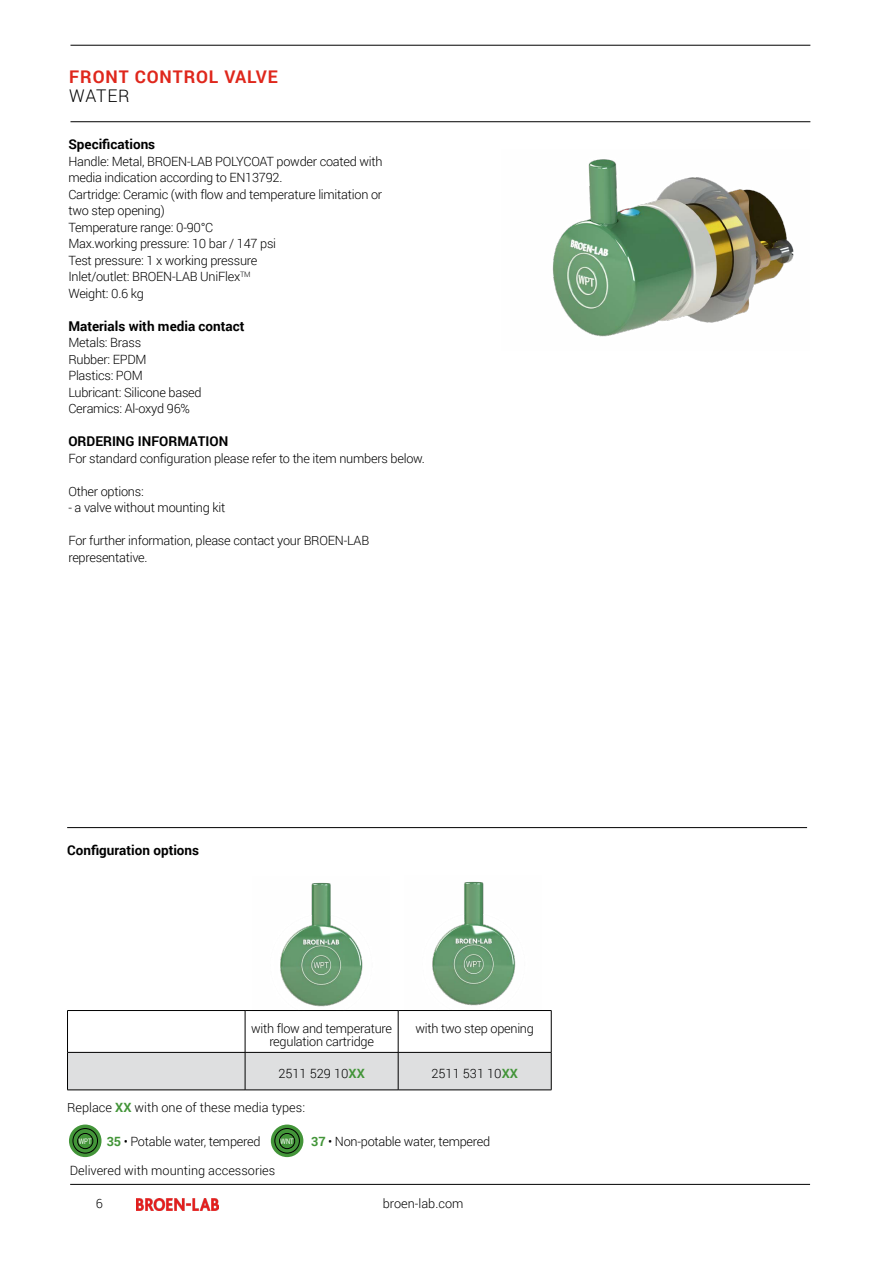
<style>
.page{position:relative;width:893px;height:1263px;background:#fff}
.page>*{position:absolute;margin:0;border:0;box-sizing:border-box;transform-origin:0 0}
.t1{font:700 17.4px "Roboto";letter-spacing:.05em;color:#df271c}
.t2{font:300 17.4px "Roboto";letter-spacing:.04em;color:#000}
.t3{font:700 13.5px "Roboto";color:#000}
.t4{font:300 12.75px/16.5px "Roboto";letter-spacing:-.02em;color:#000}
.t5{font:300 12.75px "Roboto";color:#000}
.t6{font:7.5px "Helvetica";color:#fff;scale:.77 1}
.s1{font-weight:700;color:#439539}
</style>
<div class="page">
<hr style="left:70px;top:121px;width:740px;height:1px;background:#000">
<hr style="left:70px;top:45px;width:740px;height:1px;background:#000">
<hr style="left:70px;top:1184px;width:740px;height:1px;background:#000">
<div style="left:68px;top:1052px;width:177px;height:38px;background:#dedfe0"></div>
<div style="left:246px;top:1053px;width:305px;height:37px;background:#dedfe0"></div>
<hr style="left:67px;top:1010px;width:178px;height:1px;background:#000">
<hr style="left:67px;top:1011px;width:1px;height:41px;background:#000">
<hr style="left:245px;top:1010px;width:153px;height:1px;background:#000">
<hr style="left:245px;top:1011px;width:1px;height:41px;background:#000">
<hr style="left:398px;top:1010px;width:153px;height:1px;background:#000">
<hr style="left:398px;top:1011px;width:1px;height:41px;background:#000">
<hr style="left:551px;top:1011px;width:1px;height:41px;background:#000">
<hr style="left:67px;top:1052px;width:178px;height:1px;background:#000">
<hr style="left:245px;top:1052px;width:153px;height:1px;background:#000">
<hr style="left:398px;top:1052px;width:153px;height:1px;background:#000">
<hr style="left:67px;top:1052px;width:1px;height:38px;background:#000">
<hr style="left:245px;top:1052px;width:1px;height:38px;background:#000">
<hr style="left:398px;top:1052px;width:1px;height:38px;background:#000">
<hr style="left:551px;top:1052px;width:1px;height:38px;background:#000">
<hr style="left:67px;top:1090px;width:178px;height:1px;background:#000">
<hr style="left:245px;top:1090px;width:153px;height:1px;background:#000">
<hr style="left:398px;top:1090px;width:153px;height:1px;background:#000">
<hr style="left:67px;top:827px;width:740px;height:1px;background:#000">
<img style="left:552px;top:159px;width:242px;height:178px">
<img style="left:280px;top:882px;width:83px;height:125px">
<img style="left:432px;top:881px;width:84px;height:125px">
<svg style="left:69px;top:1124px;width:33px;height:33px"></svg>
<svg style="left:73px;top:1128px;width:25px;height:25px"></svg>
<div style="left:73px;top:1128px;width:25px;height:25px;border:1px solid #000;border-radius:50%"></div>
<div style="left:78px;top:1133px;width:15px;height:16px;background:#439539;border-radius:50%"></div>
<div style="left:77px;top:1133px;width:16px;height:16px;border:1px solid #000;border-radius:50%"></div>
<svg style="left:271px;top:1124px;width:32px;height:33px"></svg>
<svg style="left:275px;top:1128px;width:24px;height:25px"></svg>
<div style="left:275px;top:1128px;width:25px;height:25px;border:1px solid #000;border-radius:50%"></div>
<div style="left:279px;top:1133px;width:16px;height:16px;background:#439539;border-radius:50%"></div>
<div style="left:279px;top:1133px;width:16px;height:16px;border:1px solid #000;border-radius:50%"></div>
<img style="left:136px;top:1198px;width:83px;height:12px">
<h1 class="t1" style="left:69px;top:64px;width:210px">FRONT CONTROL VALVE</h1>
<h1 class="t2" style="left:69px;top:84px;width:62px">WATER</h1>
<p class="t3" style="left:68px;top:135px;width:88px">Specifications</p>
<p class="t4" style="left:68px;top:152px;width:316px">Handle: Metal, BROEN-LAB POLYCOAT powder coated with media indication according to EN13792.<br>Cartridge: Ceramic (with flow and temperature limitation or two step opening)<br>Temperature range: 0-90°C<br>Max.working pressure: 10 bar / 147 psi<br>Test pressure: 1 x working pressure<br>Inlet/outlet: BROEN-LAB UniFlex<sup>TM<br></sup>Weight: 0.6 kg</p>
<p class="t3" style="left:68px;top:316px;width:178px">Materials with media contact</p>
<p class="t4" style="left:68px;top:334px;width:135px">Metals: Brass<br>Rubber: EPDM<br>Plastics: POM<br>Lubricant: Silicone based<br>Ceramics: Al-oxyd 96%</p>
<p class="t3" style="left:68px;top:432px;width:161px">ORDERING INFORMATION</p>
<p class="t4" style="left:68px;top:449px;width:358px">For standard configuration please refer to the item numbers below.</p>
<p class="t4" style="left:68px;top:482px;width:77px">Other options:</p>
<p class="t4" style="left:68px;top:499px;width:158px">- a valve without mounting kit</p>
<p class="t4" style="left:68px;top:532px;width:302px">For further information, please contact your BROEN-LAB representative.</p>
<p class="t3" style="left:67px;top:840px;width:133px">Configuration options</p>
<p class="t4" style="left:251px;top:1021px;width:143px;line-height:13.5px;text-align:center">with flow and temperature regulation cartridge</p>
<p class="t4" style="left:415px;top:1020px;width:120px">with two step opening</p>
<p class="t5" style="left:278px;top:1064px;width:88px">2511 529 10<span class="s1">XX</span></p>
<p class="t5" style="left:431px;top:1064px;width:88px">2511 531 10<span class="s1">XX</span></p>
<p class="t5" style="left:67px;top:1098px;width:239px">Replace <span class="s1">XX</span> with one of these media types:</p>
<p class="t4" style="left:79px;top:1133px;width:183px"><sup>WPT</sup> <span class="s1">35</span> • Potable water, tempered</p>
<p class="t6" style="left:281px;top:1135px;width:19px">WNT</p>
<p class="t4" style="left:311px;top:1133px;width:180px"><span class="s1">37</span> • Non-potable water, tempered</p>
<p class="t5" style="left:70px;top:1162px;width:207px">Delivered with mounting accessories</p>
<p class="t4" style="left:96px;top:1195px;width:9px">6</p>
<p class="t5" style="left:383px;top:1194px;width:82px">broen-lab.com</p>
</div>
